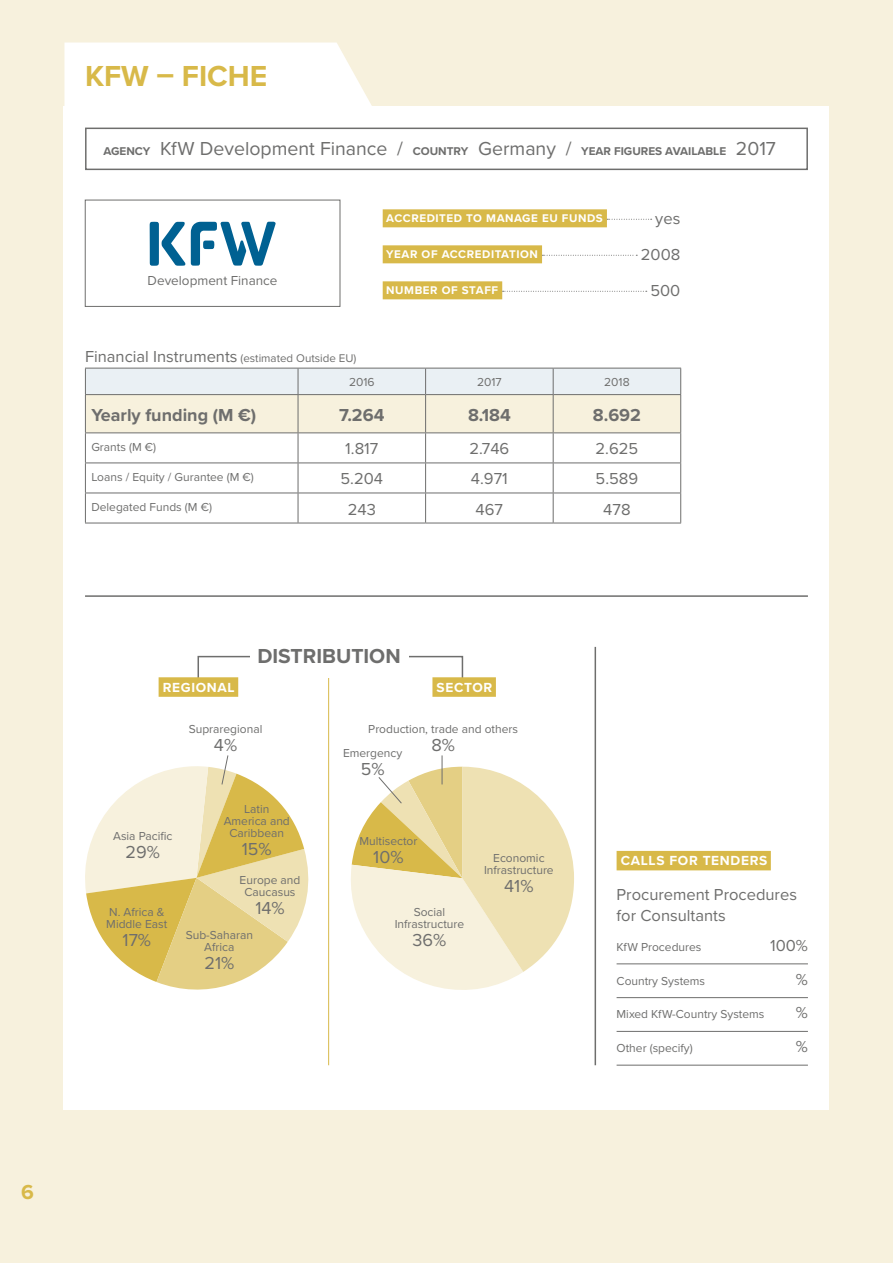
<style>
.page{position:relative;width:893px;height:1263px;background:#f7f1dd}
.page>*{position:absolute;margin:0;border:0;box-sizing:border-box;transform-origin:0 0}
.t1{font:700 30px "Proxima Nova";color:#d8b949}
.t2{font:700 21px "Proxima Nova";color:#6e6e6d}
.t3{font:700 21px "Proxima Nova";color:#d8b949}
.t4{font:19.5px "Proxima Nova";color:#6e6e6d}
.t5{font:700 18px "Proxima Nova";color:#6e6e6d}
.t6{font:18px "Proxima Nova";color:#6e6e6d}
.t7{font:16.5px/21px "Proxima Nova";color:#6e6e6d}
.t8{font:700 13.65px "Proxima Nova";letter-spacing:.05em;color:#fff}
.t9{font:13.5px "Proxima Nova";color:#6e6e6d}
.t10{font:12px/12px "Proxima Nova";color:#6e6e6d;text-align:center}
.t11{font:700 11.55px "Proxima Nova";letter-spacing:.05em;color:#fff}
.s1{font-weight:700;font-size:11.7px}
.s2{font-size:11.55px}
</style>
<div class="page">
<div style="left:64px;top:43px;width:308px;height:63px;background:#fff"></div>
<div style="left:64px;top:106px;width:765px;height:1004px;background:#fff"></div>
<div style="left:85px;top:128px;width:723px;height:42px;border:2px solid #6e6e6d"></div>
<div style="left:383px;top:209px;width:224px;height:18px;background:#d8b949"></div>
<svg style="left:607px;top:219px;width:45px;height:1px"></svg>
<div style="left:383px;top:245px;width:159px;height:18px;background:#d8b949"></div>
<svg style="left:542px;top:255px;width:95px;height:1px"></svg>
<div style="left:383px;top:281px;width:119px;height:18px;background:#d8b949"></div>
<svg style="left:503px;top:291px;width:144px;height:1px"></svg>
<div style="left:617px;top:851px;width:154px;height:19px;background:#d8b949"></div>
<hr style="left:617px;top:963px;width:191px;height:1px;background:#6e6e6d">
<hr style="left:617px;top:997px;width:191px;height:1px;background:#6e6e6d">
<hr style="left:617px;top:1031px;width:191px;height:1px;background:#6e6e6d">
<hr style="left:617px;top:1065px;width:191px;height:1px;background:#6e6e6d">
<hr style="left:85px;top:595px;width:723px;height:2px;background:#6e6e6d">
<svg style="left:86px;top:463px;width:594px;height:60px"></svg>
<hr style="left:425px;top:463px;width:1px;height:30px;background:#6e6e6d">
<hr style="left:553px;top:463px;width:1px;height:30px;background:#6e6e6d">
<hr style="left:425px;top:493px;width:1px;height:30px;background:#6e6e6d">
<hr style="left:553px;top:493px;width:1px;height:30px;background:#6e6e6d">
<svg style="left:85px;top:368px;width:596px;height:94px"></svg>
<hr style="left:85px;top:462px;width:213px;height:1px;background:#6e6e6d">
<hr style="left:85px;top:463px;width:1px;height:30px;background:#6e6e6d">
<hr style="left:298px;top:462px;width:128px;height:1px;background:#6e6e6d">
<hr style="left:298px;top:463px;width:1px;height:30px;background:#6e6e6d">
<hr style="left:426px;top:462px;width:127px;height:1px;background:#6e6e6d">
<hr style="left:553px;top:462px;width:128px;height:1px;background:#6e6e6d">
<hr style="left:680px;top:463px;width:1px;height:30px;background:#6e6e6d">
<hr style="left:85px;top:493px;width:213px;height:1px;background:#6e6e6d">
<hr style="left:85px;top:493px;width:1px;height:30px;background:#6e6e6d">
<hr style="left:298px;top:493px;width:128px;height:1px;background:#6e6e6d">
<hr style="left:298px;top:493px;width:1px;height:30px;background:#6e6e6d">
<hr style="left:426px;top:493px;width:127px;height:1px;background:#6e6e6d">
<hr style="left:553px;top:493px;width:128px;height:1px;background:#6e6e6d">
<hr style="left:680px;top:493px;width:1px;height:30px;background:#6e6e6d">
<hr style="left:85px;top:523px;width:213px;height:1px;background:#6e6e6d">
<hr style="left:298px;top:523px;width:128px;height:1px;background:#6e6e6d">
<hr style="left:426px;top:523px;width:127px;height:1px;background:#6e6e6d">
<hr style="left:553px;top:523px;width:128px;height:1px;background:#6e6e6d">
<div style="left:85px;top:200px;width:255px;height:107px;border:1px solid #6e6e6d"></div>
<svg style="left:150px;top:222px;width:35px;height:44px"></svg>
<svg style="left:191px;top:222px;width:85px;height:44px"></svg>
<div style="left:159px;top:677px;width:79px;height:20px;background:#d8b949"></div>
<div style="left:432px;top:677px;width:64px;height:20px;background:#d8b949"></div>
<hr style="left:328px;top:647px;width:1px;height:418px;background:#d8b949">
<div style="left:250px;top:647px;width:158px;height:31px;background:#fff"></div>
<hr style="left:595px;top:647px;width:1px;height:418px;background:#6e6e6d">
<svg style="left:85px;top:755px;width:224px;height:235px"></svg>
<svg style="left:351px;top:755px;width:223px;height:235px"></svg>
<h1 class="t1" style="left:85px;top:58px;width:184px">KFW – FICHE</h1>
<h3 class="t4" style="left:104px;top:137px;width:674px"><span class="s1">AGENCY</span> KfW Development Finance / <span class="s1">COUNTRY</span> Germany / <span class="s1">YEAR FIGURES AVAILABLE</span> 2017</h3>
<p class="t9" style="left:148px;top:272px;width:131px">Development Finance</p>
<p class="t11" style="left:386px;top:211px;width:218px">ACCREDITED TO MANAGE EU FUNDS</p>
<h3 class="t7" style="left:655px;top:208px;width:27px">yes</h3>
<p class="t11" style="left:386px;top:247px;width:153px">YEAR OF ACCREDITATION</p>
<h3 class="t7" style="left:641px;top:244px;width:41px">2008</h3>
<p class="t11" style="left:386px;top:283px;width:113px">NUMBER OF STAFF</p>
<h3 class="t7" style="left:650px;top:280px;width:31px">500</h3>
<h3 class="t7" style="left:85px;top:346px;width:273px">Financial Instruments <span class="s2">(estimated Outside EU)</span></h3>
<p class="t10" style="left:349px;top:376px;width:27px">2016</p>
<p class="t10" style="left:477px;top:376px;width:26px">2017</p>
<p class="t10" style="left:604px;top:376px;width:27px">2018</p>
<h3 class="t5" style="left:91px;top:404px;width:166px">Yearly funding (M €)</h3>
<h3 class="t5" style="left:339px;top:404px;width:47px">7.264</h3>
<h3 class="t5" style="left:468px;top:404px;width:44px">8.184</h3>
<h3 class="t5" style="left:593px;top:404px;width:50px">8.692</h3>
<p class="t10" style="left:91px;top:441px;width:66px">Grants (M €)</p>
<h3 class="t7" style="left:345px;top:439px;width:35px">1.817</h3>
<h3 class="t7" style="left:469px;top:439px;width:41px">2.746</h3>
<h3 class="t7" style="left:596px;top:439px;width:44px">2.625</h3>
<p class="t10" style="left:91px;top:471px;width:164px">Loans / Equity / Gurantee (M €)</p>
<h3 class="t7" style="left:341px;top:469px;width:44px">5.204</h3>
<h3 class="t7" style="left:471px;top:469px;width:38px">4.971</h3>
<h3 class="t7" style="left:596px;top:469px;width:44px">5.589</h3>
<p class="t10" style="left:91px;top:501px;width:122px">Delegated Funds (M €)</p>
<h3 class="t7" style="left:348px;top:499px;width:30px">243</h3>
<h3 class="t7" style="left:476px;top:499px;width:29px">467</h3>
<h3 class="t7" style="left:603px;top:499px;width:29px">478</h3>
<h2 class="t3" style="left:21px;top:1179px;width:14px">6</h2>
<h2 class="t2" style="left:257px;top:644px;width:145px">DISTRIBUTION</h2>
<p class="t8" style="left:163px;top:679px;width:73px">REGIONAL</p>
<p class="t8" style="left:437px;top:679px;width:57px">SECTOR</p>
<p class="t10" style="left:189px;top:723px;width:75px">Supraregional</p>
<h3 class="t6" style="left:214px;top:734px;width:25px">4%</h3>
<p class="t10" style="left:113px;top:830px;width:61px">Asia Pacific</p>
<h3 class="t6" style="left:126px;top:841px;width:36px">29%</h3>
<p class="t10" style="left:106px;top:907px;width:63px;text-align:left">N. Africa &amp;<br>Middle East</p>
<h3 class="t6" style="left:123px;top:930px;width:30px">17%</h3>
<p class="t10" style="left:224px;top:804px;width:68px">Latin<br>America and<br>Caribbean</p>
<h3 class="t6" style="left:242px;top:839px;width:31px">15%</h3>
<p class="t10" style="left:240px;top:874px;width:62px">Europe and<br>Caucasus</p>
<h3 class="t6" style="left:255px;top:897px;width:31px">14%</h3>
<p class="t10" style="left:186px;top:930px;width:69px">Sub-Saharan<br>Africa</p>
<h3 class="t6" style="left:204px;top:953px;width:31px">21%</h3>
<p class="t10" style="left:368px;top:723px;width:151px">Production, trade and others</p>
<h3 class="t6" style="left:431px;top:734px;width:25px">8%</h3>
<p class="t10" style="left:343px;top:747px;width:61px">Emergency</p>
<h3 class="t6" style="left:361px;top:758px;width:25px">5%</h3>
<p class="t10" style="left:359px;top:835px;width:59px">Multisector</p>
<h3 class="t6" style="left:373px;top:846px;width:32px">10%</h3>
<p class="t10" style="left:395px;top:906px;width:71px">Social<br>Infrastructure</p>
<h3 class="t6" style="left:413px;top:929px;width:35px">36%</h3>
<p class="t10" style="left:484px;top:852px;width:71px">Economic<br>Infrastructure</p>
<h3 class="t6" style="left:504px;top:875px;width:31px">41%</h3>
<p class="t8" style="left:621px;top:852px;width:148px">CALLS FOR TENDERS</p>
<h3 class="t7" style="left:617px;top:885px;width:182px">Procurement Procedures for Consultants</h3>
<p class="t10" style="left:617px;top:941px;width:86px">KfW Procedures</p>
<h3 class="t7" style="left:770px;top:935px;width:39px">100%</h3>
<p class="t10" style="left:617px;top:975px;width:90px">Country Systems</p>
<h3 class="t7" style="left:796px;top:969px;width:14px">%</h3>
<p class="t10" style="left:617px;top:1009px;width:149px">Mixed KfW-Country Systems</p>
<h3 class="t7" style="left:796px;top:1003px;width:14px">%</h3>
<p class="t10" style="left:617px;top:1042px;width:78px">Other (specify)</p>
<h3 class="t7" style="left:796px;top:1036px;width:14px">%</h3>
</div>
